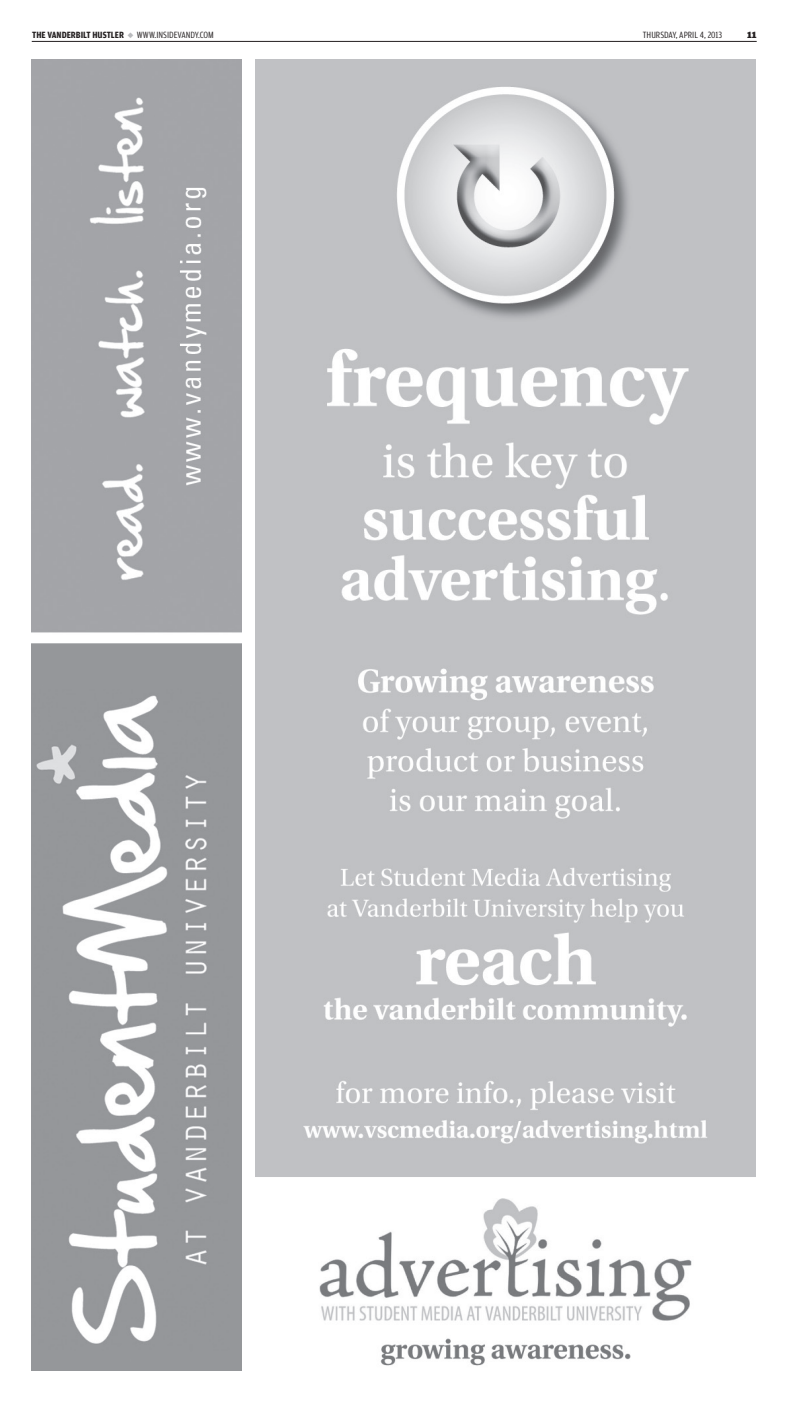
<style>
.page{position:relative;width:788px;height:1402px;background:#fff}
.page>*{position:absolute;margin:0;border:0;box-sizing:border-box;transform-origin:0 0}
.t1{font:700 9.62px "Amplitude Cond";color:#231f20}
.t2{font:9.62px "Amplitude Cond";color:#231f20}
.t3{font:900 9.62px "Amplitude Wide";color:#231f20}
.s1{color:#babbbe}
.s2{font-weight:400}
</style>
<div class="page">
<hr style="left:32px;top:41px;width:724px;height:1px;background:#231f20">
<img style="left:255px;top:60px;width:500px;height:1306px">
<img style="left:32px;top:60px;width:210px;height:1310px">
<p class="t1" style="left:32px;top:30px;width:183px">THE VANDERBILT HUSTLER <span class="s1">◆</span> <span class="s2">WWW.INSIDEVANDY.COM</span></p>
<p class="t2" style="left:643px;top:30px;width:81px">THURSDAY, APRIL 4, 2013</p>
<p class="t3" style="left:747px;top:30px;width:11px">11</p>
</div>
